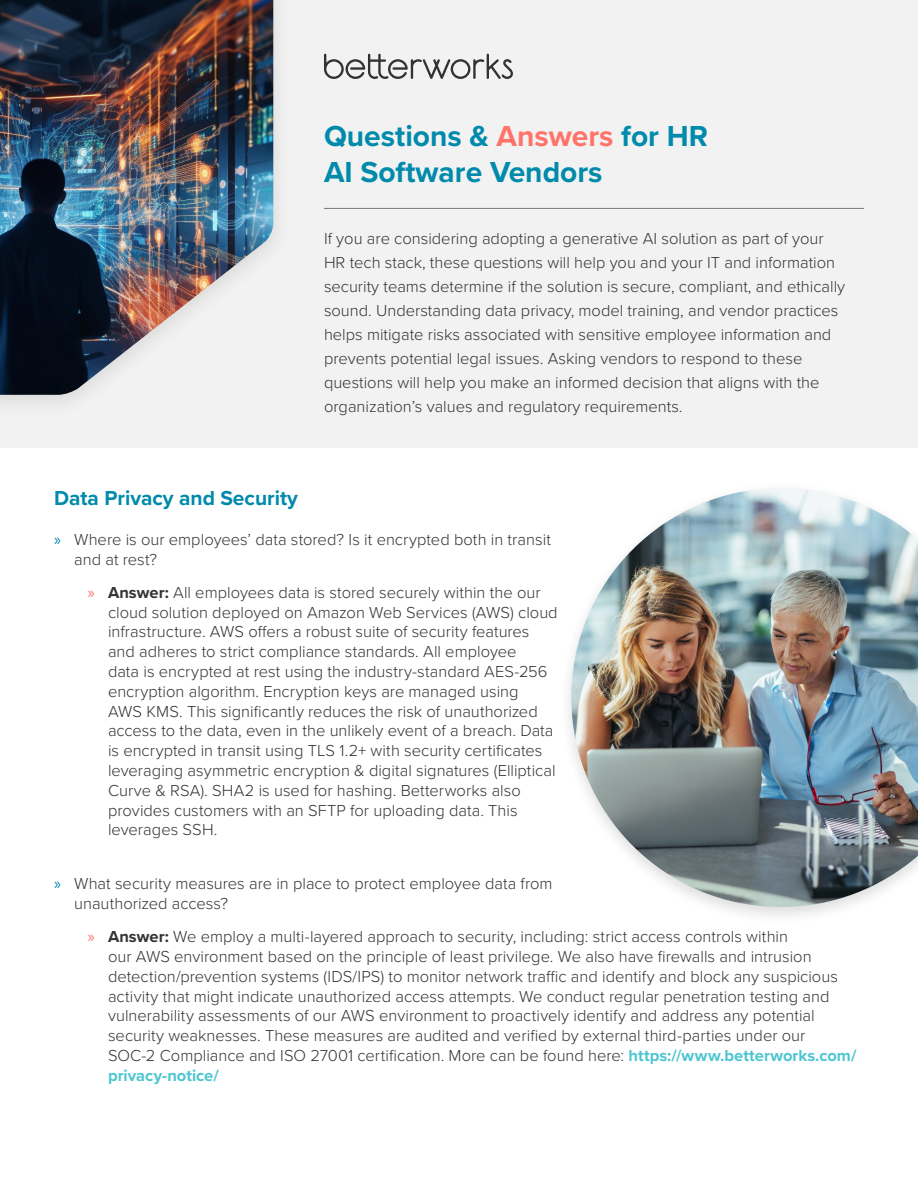
<style>
.page{position:relative;width:918px;height:1188px;background:#fff}
.page>*{position:absolute;margin:0;border:0;box-sizing:border-box;transform-origin:0 0}
.t1{font:700 30px/36px "Proxima Nova";color:#008aab}
.t2{font:700 21px "Proxima Nova";color:#008aab}
.t3{font:300 16.5px/19.8px "Proxima Nova";color:#333}
.s1{color:#ff7369}
.s2{font-family:"Myriad Pro";font-weight:400;color:#008aab}
.s3{font-family:"Myriad Pro";font-weight:400;color:#ff7369}
.s4{font-weight:700}
.s5{font-weight:700;color:#4dc6d1}
</style>
<div class="page">
<div style="left:0;top:0;width:918px;height:447px;background:#f2f2f2"></div>
<svg style="left:324px;top:54px;width:189px;height:25px"></svg>
<div style="left:0;top:0;width:292px;height:419px;background:#231f20;opacity:.12"></div>
<img style="left:0;top:0;width:273px;height:395px">
<hr style="left:324px;top:208px;width:540px;height:1px;background:#787878">
<img style="left:571px;top:488px;width:347px;height:419px">
<p class="t1" style="left:324px;top:118px;width:385px">Questions &amp; <span class="s1">Answers</span> for HR<br>AI Software Vendors</p>
<p class="t3" style="left:324px;top:226px;width:523px;line-height:24px">If you are considering adopting a generative AI solution as part of your HR tech stack, these questions will help you and your IT and information security teams determine if the solution is secure, compliant, and ethically sound. Understanding data privacy, model training, and vendor practices helps mitigate risks associated with sensitive employee information and prevents potential legal issues. Asking vendors to respond to these questions will help you make an informed decision that aligns with the organization’s values and regulatory requirements.</p>
<p class="t2" style="left:54px;top:482px;width:245px">Data Privacy and Security</p>
<p class="t3" style="left:74px;top:528px;width:478px;text-indent:-20px"><span class="s2">»</span> Where is our employees’ data stored? Is it encrypted both in transit and at rest?</p>
<p class="t3" style="left:108px;top:582px;width:451px;text-indent:-20px"><span class="s3">»</span> <span class="s4">Answer:</span> All employees data is stored securely within the our cloud solution deployed on Amazon Web Services (AWS) cloud infrastructure. AWS offers a robust suite of security features and adheres to strict compliance standards. All employee<br>data is encrypted at rest using the industry-standard AES-256 encryption algorithm. Encryption keys are managed using<br>AWS KMS. This significantly reduces the risk of unauthorized access to the data, even in the unlikely event of a breach. Data is encrypted in transit using TLS 1.2+ with security certificates leveraging asymmetric encryption &amp; digital signatures (Elliptical Curve &amp; RSA). SHA2 is used for hashing. Betterworks also provides customers with an SFTP for uploading data. This leverages SSH.</p>
<p class="t3" style="left:74px;top:873px;width:480px;text-indent:-20px"><span class="s2">»</span> What security measures are in place to protect employee data from unauthorized access?</p>
<p class="t3" style="left:108px;top:926px;width:750px;text-indent:-20px"><span class="s3">»</span> <span class="s4">Answer:</span> We employ a multi-layered approach to security, including: strict access controls within<br>our AWS environment based on the principle of least privilege. We also have firewalls and intrusion detection/prevention systems (IDS/IPS) to monitor network traffic and identify and block any suspicious activity that might indicate unauthorized access attempts. We conduct regular penetration testing and vulnerability assessments of our AWS environment to proactively identify and address any potential security weaknesses. These measures are audited and verified by external third-parties under our SOC-2 Compliance and ISO 27001 certification. More can be found here: <span class="s5">https://www.betterworks.com/ privacy-notice/</span></p>
</div>
